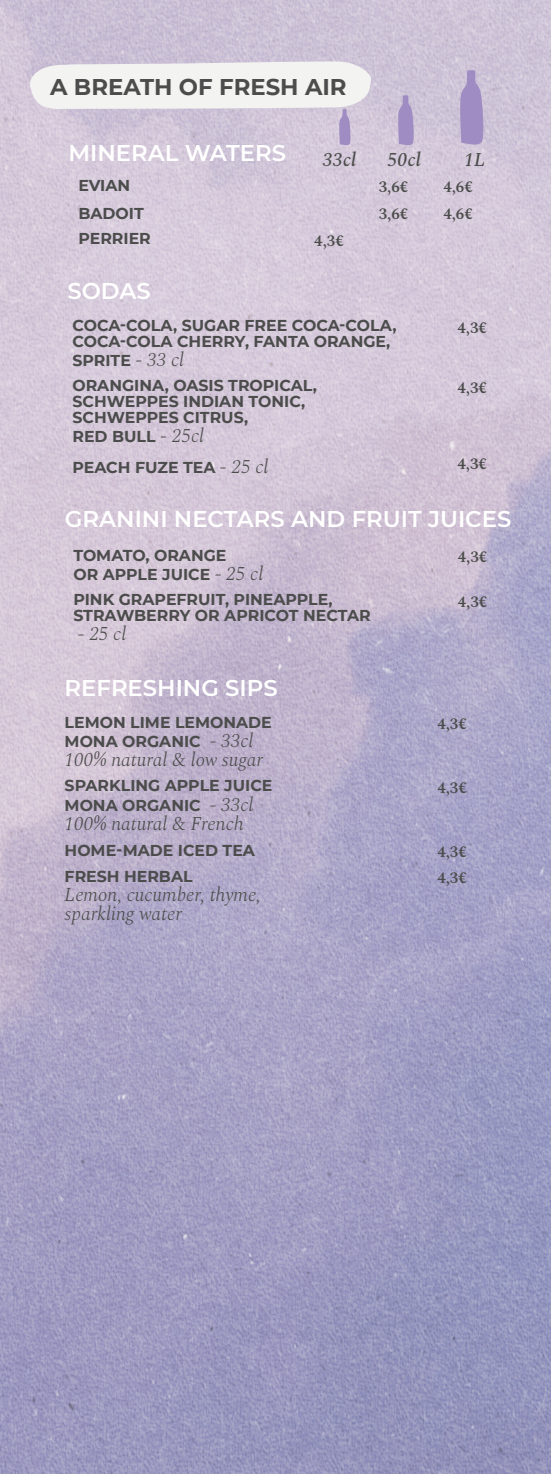
<style>
.page{position:relative;width:551px;height:1474px;background:#fff}
.page>*{position:absolute;margin:0;border:0;box-sizing:border-box;transform-origin:0 0}
.t1{font:600 22.75px "Montserrat";color:#fff}
.t2{font:700 22.75px "Montserrat";color:#4b4c4b}
.t3{font:italic 300 19.25px/19.2px "Spectral";color:#4b4c4b}
.t4{font:italic 500 19.25px "Spectral";color:#4b4c4b}
.t5{font:700 15.75px/15.8px "Montserrat";color:#4b4c4b}
.t6{font:600 15.75px "Spectral";color:#4b4c4b}
.s1{font-family:"Spectral";font-weight:300;font-style:italic;font-size:19.25px}
</style>
<div class="page">
<img style="left:0;top:0;width:551px;height:1473px">
<svg style="left:459px;top:70px;width:26px;height:77px;background:#ad9dc8"></svg>
<svg style="left:397px;top:95px;width:18px;height:52px"></svg>
<svg style="left:30px;top:61px;width:341px;height:85px"></svg>
<h1 class="t2" style="left:50px;top:71px;width:298px">A BREATH OF FRESH AIR</h1>
<h1 class="t1" style="left:68px;top:137px;width:219px">MINERAL WATERS</h1>
<p class="t4" style="left:323px;top:145px;width:35px">33cl</p>
<p class="t4" style="left:387px;top:145px;width:35px">50cl</p>
<p class="t4" style="left:464px;top:145px;width:23px">1L</p>
<p class="t5" style="left:78px;top:176px;width:53px">EVIAN</p>
<p class="t6" style="left:379px;top:175px;width:31px">3,6€</p>
<p class="t6" style="left:443px;top:175px;width:31px">4,6€</p>
<p class="t5" style="left:78px;top:205px;width:67px">BADOIT</p>
<p class="t6" style="left:379px;top:202px;width:31px">3,6€</p>
<p class="t6" style="left:443px;top:202px;width:31px">4,6€</p>
<p class="t5" style="left:78px;top:230px;width:74px">PERRIER</p>
<p class="t6" style="left:314px;top:229px;width:31px">4,3€</p>
<h1 class="t1" style="left:67px;top:275px;width:85px">SODAS</h1>
<p class="t5" style="left:72px;top:317px;width:325px">COCA-COLA, SUGAR FREE COCA-COLA,<br>COCA-COLA CHERRY, FANTA ORANGE,</p>
<p class="t5" style="left:72px;top:352px;width:113px">SPRITE <span class="s1">- 33 cl</span></p>
<p class="t5" style="left:72px;top:377px;width:246px">ORANGINA, OASIS TROPICAL,<br>SCHWEPPES INDIAN TONIC,<br>SCHWEPPES CITRUS,</p>
<p class="t5" style="left:72px;top:428px;width:133px">RED BULL <span class="s1">- 25cl</span></p>
<p class="t6" style="left:457px;top:316px;width:31px">4,3€</p>
<p class="t6" style="left:457px;top:376px;width:31px">4,3€</p>
<p class="t5" style="left:72px;top:458px;width:197px">PEACH FUZE TEA <span class="s1">- 25 cl</span></p>
<p class="t6" style="left:457px;top:452px;width:31px">4,3€</p>
<h1 class="t1" style="left:65px;top:503px;width:448px">GRANINI NECTARS AND FRUIT JUICES</h1>
<p class="t5" style="left:73px;top:545px;width:191px;line-height:19.2px">TOMATO, ORANGE<br>OR APPLE JUICE <span class="s1">- 25 cl</span></p>
<p class="t6" style="left:458px;top:545px;width:31px">4,3€</p>
<p class="t5" style="left:73px;top:591px;width:299px">PINK GRAPEFRUIT, PINEAPPLE,<br>STRAWBERRY OR APRICOT NECTAR</p>
<p class="t3" style="left:78px;top:623px;width:50px">- 25 cl</p>
<p class="t6" style="left:458px;top:590px;width:31px">4,3€</p>
<h1 class="t1" style="left:65px;top:671px;width:214px">REFRESHING SIPS</h1>
<p class="t5" style="left:65px;top:711px;width:209px;line-height:19.2px">LEMON LIME LEMONADE<br>MONA ORGANIC <span class="s1">- 33cl</span></p>
<p class="t3" style="left:65px;top:748px;width:200px">100% natural &amp; low sugar</p>
<p class="t5" style="left:65px;top:775px;width:209px;line-height:19.2px">SPARKLING APPLE JUICE<br>MONA ORGANIC <span class="s1">- 33cl</span></p>
<p class="t3" style="left:65px;top:812px;width:181px">100% natural &amp; French</p>
<p class="t6" style="left:437px;top:712px;width:31px">4,3€</p>
<p class="t6" style="left:437px;top:776px;width:31px">4,3€</p>
<p class="t5" style="left:65px;top:841px;width:192px">HOME-MADE ICED TEA</p>
<p class="t6" style="left:437px;top:839px;width:31px">4,3€</p>
<p class="t5" style="left:65px;top:867px;width:129px">FRESH HERBAL</p>
<p class="t3" style="left:65px;top:883px;width:198px">Lemon, cucumber, thyme, sparkling water</p>
<p class="t6" style="left:437px;top:866px;width:31px">4,3€</p>
</div>
